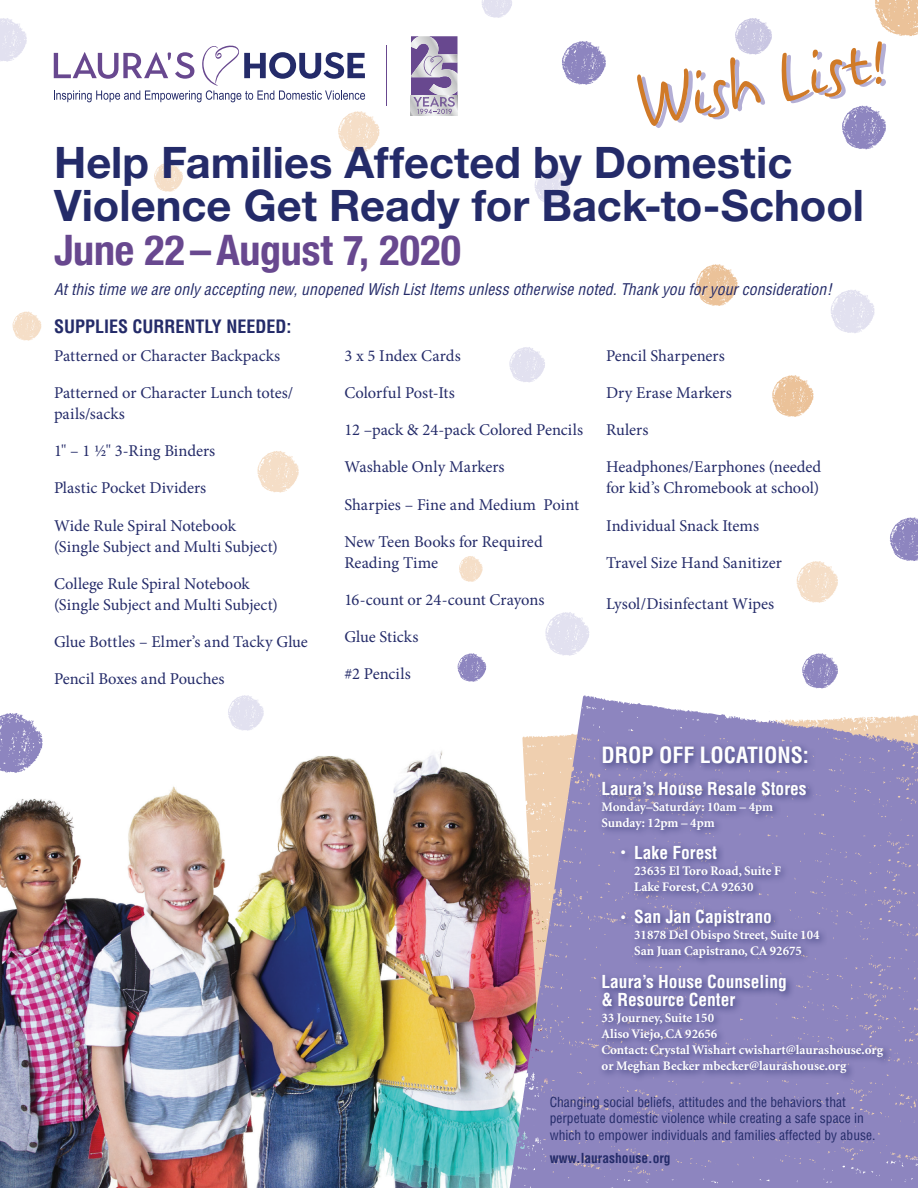
<style>
.page{position:relative;width:918px;height:1188px;background:#fff}
.page>*{position:absolute;margin:0;border:0;box-sizing:border-box;transform-origin:0 0}
.Headline{font:700 43.5px/43.5px "Helvetica Neue";color:#242b69}
.t1{font:700 condensed 42px "Helvetica Neue";letter-spacing:-.005em;color:#68488f}
.t2{font:700 condensed 21.9px "Helvetica";color:#fff}
.Body_Copy{font:700 condensed 18px "Helvetica";color:#242b69}
.t3{font:700 condensed 17.4px/17.4px "Helvetica";color:#fff}
.Body_Copy-2{font:16.5px/21px "Minion Pro";color:#242b69}
.Headline-2{font:italic condensed 15.75px "Helvetica";letter-spacing:.005em;color:#242b69}
.t4{font:condensed 13.5px/16.5px "Helvetica";color:#242b69}
.t5{font:700 condensed 13.5px "Helvetica";color:#242b69}
.t6{font:700 13.05px/16px "Minion";color:#fff}
.s1{font-size:10.2px}
</style>
<div class="page">
<img style="left:0;top:751px;width:509px;height:437px">
<svg style="left:509px;top:695px;width:409px;height:493px;background:#a498c0"></svg>
<div style="left:598px;top:742px;width:294px;height:340px;background:#242b69;opacity:.75"></div>
<svg style="left:154px;top:162px;width:29px;height:30px"></svg>
<svg style="left:534px;top:168px;width:36px;height:36px"></svg>
<svg style="left:338px;top:111px;width:42px;height:42px"></svg>
<svg style="left:12px;top:311px;width:30px;height:30px"></svg>
<svg style="left:890px;top:517px;width:28px;height:44px"></svg>
<svg style="left:562px;top:41px;width:44px;height:44px"></svg>
<svg style="left:457px;top:653px;width:29px;height:29px"></svg>
<svg style="left:0;top:713px;width:43px;height:61px"></svg>
<svg style="left:802px;top:653px;width:36px;height:36px"></svg>
<svg style="left:831px;top:290px;width:44px;height:43px"></svg>
<svg style="left:0;top:18px;width:27px;height:44px"></svg>
<svg style="left:482px;top:0;width:30px;height:18px"></svg>
<svg style="left:545px;top:612px;width:44px;height:44px"></svg>
<svg style="left:228px;top:695px;width:36px;height:36px"></svg>
<svg style="left:509px;top:347px;width:36px;height:36px"></svg>
<svg style="left:772px;top:375px;width:42px;height:42px"></svg>
<svg style="left:637px;top:0;width:281px;height:150px"></svg>
<svg style="left:696px;top:264px;width:42px;height:42px"></svg>
<svg style="left:796px;top:561px;width:42px;height:42px"></svg>
<svg style="left:459px;top:556px;width:24px;height:26px"></svg>
<svg style="left:257px;top:451px;width:42px;height:42px"></svg>
<hr style="left:386px;top:45px;width:1px;height:61px;background:#68488f">
<svg style="left:54px;top:45px;width:311px;height:57px"></svg>
<svg style="left:411px;top:36px;width:47px;height:79px;background:#a89bba"></svg>
<p class="Headline" style="left:54px;top:139px;width:812px">Help Families Affected by Domestic<br>Violence Get Ready for Back-to-School</p>
<p class="t1" style="left:54px;top:215px;width:408px">June 22–August 7, 2020</p>
<p class="Headline-2" style="left:54px;top:279px;width:780px">At this time we are only accepting new, unopened Wish List Items unless otherwise noted. Thank you for your consideration!</p>
<p class="Body_Copy" style="left:54px;top:315px;width:239px">SUPPLIES CURRENTLY NEEDED:</p>
<p class="Body_Copy-2" style="left:54px;top:345px;width:228px">Patterned or Character Backpacks</p>
<p class="Body_Copy-2" style="left:54px;top:382px;width:241px">Patterned or Character Lunch totes/ pails/sacks</p>
<p class="Body_Copy-2" style="left:54px;top:440px;width:163px">1" – 1 ½" 3-Ring Binders</p>
<p class="Body_Copy-2" style="left:54px;top:478px;width:154px">Plastic Pocket Dividers</p>
<p class="Body_Copy-2" style="left:54px;top:515px;width:225px">Wide Rule Spiral Notebook (Single Subject and Multi Subject)</p>
<p class="Body_Copy-2" style="left:54px;top:573px;width:225px">College Rule Spiral Notebook (Single Subject and Multi Subject)</p>
<p class="Body_Copy-2" style="left:54px;top:631px;width:255px">Glue Bottles – Elmer’s and Tacky Glue</p>
<p class="Body_Copy-2" style="left:54px;top:668px;width:172px">Pencil Boxes and Pouches</p>
<p class="Body_Copy-2" style="left:344px;top:345px;width:118px">3 x 5 Index Cards</p>
<p class="Body_Copy-2" style="left:344px;top:382px;width:112px">Colorful Post-Its</p>
<p class="Body_Copy-2" style="left:344px;top:419px;width:240px">12 –pack &amp; 24-pack Colored Pencils</p>
<p class="Body_Copy-2" style="left:344px;top:457px;width:162px">Washable Only Markers</p>
<p class="Body_Copy-2" style="left:344px;top:494px;width:236px">Sharpies – Fine and Medium Point</p>
<p class="Body_Copy-2" style="left:344px;top:531px;width:200px">New Teen Books for Required<br>Reading Time</p>
<p class="Body_Copy-2" style="left:344px;top:589px;width:202px">16-count or 24-count Crayons</p>
<p class="Body_Copy-2" style="left:344px;top:626px;width:76px">Glue Sticks</p>
<p class="Body_Copy-2" style="left:344px;top:664px;width:68px">#2 Pencils</p>
<p class="Body_Copy-2" style="left:606px;top:345px;width:120px">Pencil Sharpeners</p>
<p class="Body_Copy-2" style="left:606px;top:382px;width:127px">Dry Erase Markers</p>
<p class="Body_Copy-2" style="left:606px;top:419px;width:44px">Rulers</p>
<p class="Body_Copy-2" style="left:606px;top:457px;width:217px">Headphones/Earphones (needed for kid’s Chromebook at school)</p>
<p class="Body_Copy-2" style="left:606px;top:515px;width:155px">Individual Snack Items</p>
<p class="Body_Copy-2" style="left:606px;top:552px;width:178px">Travel Size Hand Sanitizer</p>
<p class="Body_Copy-2" style="left:606px;top:594px;width:170px">Lysol/Disinfectant Wipes</p>
<p class="t2" style="left:602px;top:741px;width:209px">DROP OFF LOCATIONS:</p>
<p class="t3" style="left:602px;top:780px;width:207px">Laura’s House Resale Stores</p>
<p class="t6" style="left:602px;top:799px;width:173px">Monday–Saturday: 10am – 4pm</p>
<p class="t6" style="left:602px;top:815px;width:115px">Sunday: 12pm – 4pm</p>
<p class="t3" style="left:621px;top:844px;width:97px"><span class="s1">•</span> Lake Forest</p>
<p class="t6" style="left:634px;top:863px;width:148px">23635 El Toro Road, Suite F<br>Lake Forest, CA 92630</p>
<p class="t3" style="left:621px;top:908px;width:152px"><span class="s1">•</span> San Jan Capistrano</p>
<p class="t6" style="left:634px;top:927px;width:187px">31878 Del Obispo Street, Suite 104<br>San Juan Capistrano, CA 92675</p>
<p class="t3" style="left:602px;top:973px;width:187px">Laura’s House Counseling &amp; Resource Center</p>
<p class="t6" style="left:602px;top:1010px;width:117px">33 Journey, Suite 150<br>Aliso Viejo, CA 92656</p>
<p class="t6" style="left:602px;top:1042px;width:283px">Contact: Crystal Wishart cwishart@laurashouse.org or Meghan Becker mbecker@laurashouse.org</p>
<p class="t4" style="left:550px;top:1093px;width:327px">Changing social beliefs, attitudes and the behaviors that perpetuate domestic violence while creating a safe space in which to empower individuals and families affected by abuse.</p>
<p class="t5" style="left:550px;top:1149px;width:122px">www.laurashouse.org</p>
</div>
